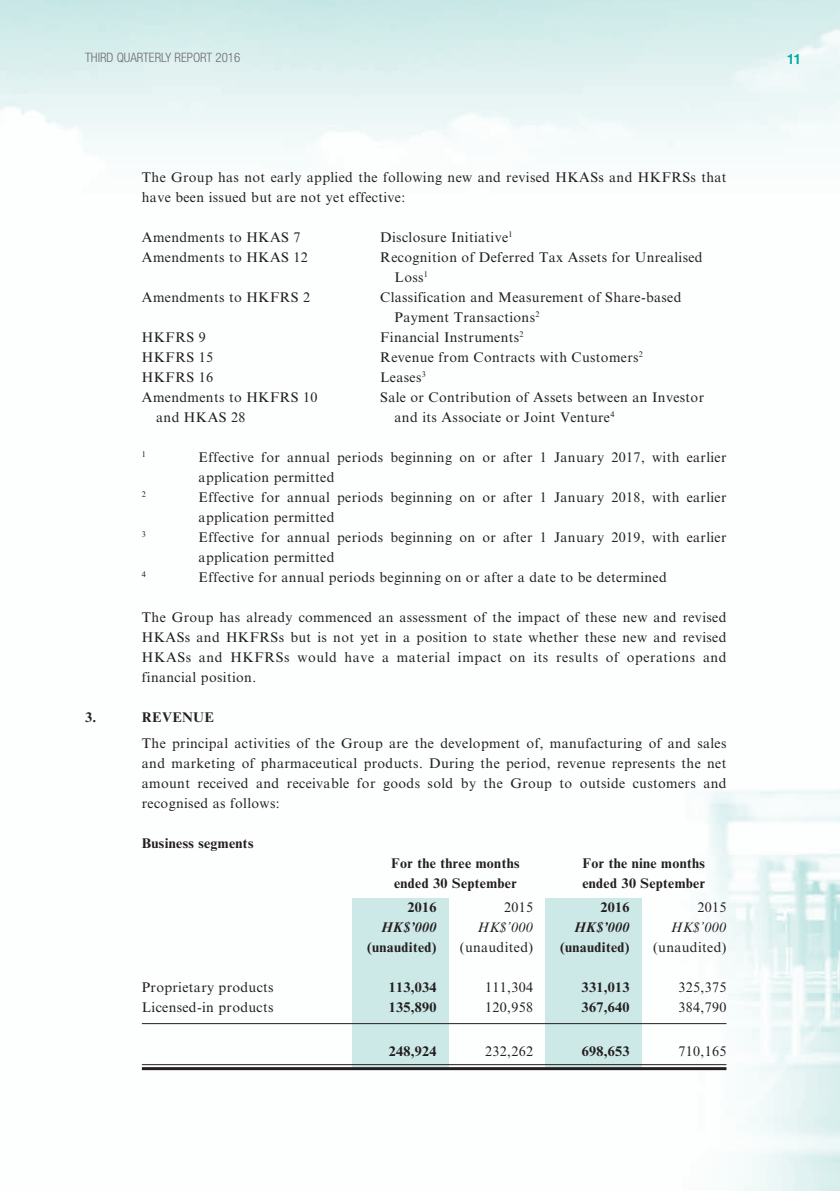
<style>
.page{position:relative;width:840px;height:1191px;background:#fff}
.page>*{position:absolute;margin:0;border:0;box-sizing:border-box;transform-origin:0 0}
.t1{font:14px/20px "Times New Roman MT Std";letter-spacing:.025em;color:#231f20}
.t2{font:700 14px "Times New Roman MT Std";letter-spacing:.025em;color:#231f20}
.t3{font:italic 700 14px "Times New Roman MT Std";letter-spacing:.025em;color:#231f20}
.t4{font:italic 14px "Times New Roman MT Std";letter-spacing:.025em;color:#231f20}
.t5{font:700 14px "Helvetica LT Std";color:#00aca2}
.t6{font:300 condensed 13px "Helvetica Neue LT Std";color:#6c6d70}
.t7{font:8.2px "Times New Roman MT Std";color:#231f20}
</style>
<div class="page">
<img style="left:0;top:0;width:839px;height:1191px">
<div style="left:351px;top:898px;width:97px;height:169px;background:#cce9e7"></div>
<div style="left:544px;top:898px;width:97px;height:169px;background:#cce9e7"></div>
<hr style="left:142px;top:1023px;width:584px;height:1px;background:#231f20">
<hr style="left:142px;top:1064px;width:584px;height:1px;background:#231f20">
<hr style="left:142px;top:1067px;width:584px;height:3px;background:#231f20">
<p class="t6" style="left:85px;top:50px;width:157px">THIRD QUARTERLY REPORT 2016</p>
<p class="t5" style="left:786px;top:51px;width:16px">11</p>
<p class="t1" style="left:142px;top:167px;width:586px">The Group has not early applied the following new and revised HKASs and HKFRSs that have been issued but are not yet effective:</p>
<p class="t1" style="left:142px;top:227px;width:160px">Amendments to HKAS 7</p>
<p class="t1" style="left:380px;top:227px;width:134px">Disclosure Initiative<sup>1</sup></p>
<p class="t1" style="left:142px;top:247px;width:167px">Amendments to HKAS 12</p>
<p class="t1" style="left:394px;top:247px;width:309px;text-indent:-14px">Recognition of Deferred Tax Assets for Unrealised<br>Loss<sup>1</sup></p>
<p class="t1" style="left:142px;top:287px;width:170px">Amendments to HKFRS 2</p>
<p class="t1" style="left:394px;top:287px;width:288px;text-indent:-14px">Classification and Measurement of Share-based<br>Payment Transactions<sup>2</sup></p>
<p class="t1" style="left:142px;top:327px;width:65px">HKFRS 9</p>
<p class="t1" style="left:380px;top:327px;width:145px">Financial Instruments<sup>2</sup></p>
<p class="t1" style="left:142px;top:347px;width:73px">HKFRS 15</p>
<p class="t1" style="left:380px;top:347px;width:264px">Revenue from Contracts with Customers<sup>2</sup></p>
<p class="t1" style="left:142px;top:367px;width:73px">HKFRS 16</p>
<p class="t1" style="left:380px;top:367px;width:47px">Leases<sup>3</sup></p>
<p class="t1" style="left:142px;top:387px;width:177px">Amendments to HKFRS 10</p>
<p class="t1" style="left:380px;top:387px;width:325px">Sale or Contribution of Assets between an Investor</p>
<p class="t1" style="left:156px;top:407px;width:91px">and HKAS 28</p>
<p class="t1" style="left:394px;top:407px;width:221px">and its Associate or Joint Venture<sup>4</sup></p>
<p class="t7" style="left:142px;top:450px;width:6px">1</p>
<p class="t1" style="left:198px;top:447px;width:529px">Effective for annual periods beginning on or after 1 January 2017, with earlier application permitted</p>
<p class="t7" style="left:142px;top:490px;width:6px">2</p>
<p class="t1" style="left:198px;top:487px;width:529px">Effective for annual periods beginning on or after 1 January 2018, with earlier application permitted</p>
<p class="t7" style="left:142px;top:530px;width:6px">3</p>
<p class="t1" style="left:198px;top:527px;width:529px">Effective for annual periods beginning on or after 1 January 2019, with earlier application permitted</p>
<p class="t7" style="left:142px;top:570px;width:6px">4</p>
<p class="t1" style="left:198px;top:567px;width:469px">Effective for annual periods beginning on or after a date to be determined</p>
<p class="t1" style="left:142px;top:607px;width:586px;text-align:justify">The Group has already commenced an assessment of the impact of these new and revised HKASs and HKFRSs but is not yet in a position to state whether these new and revised HKASs and HKFRSs would have a material impact on its results of operations and financial position.</p>
<p class="t2" style="left:85px;top:708px;width:13px">3.</p>
<p class="t2" style="left:142px;top:708px;width:73px">REVENUE</p>
<p class="t1" style="left:142px;top:733px;width:585px;text-align:justify">The principal activities of the Group are the development of, manufacturing of and sales and marketing of pharmaceutical products. During the period, revenue represents the net amount received and receivable for goods sold by the Group to outside customers and recognised as follows:</p>
<p class="t2" style="left:142px;top:834px;width:113px">Business segments</p>
<p class="t2" style="left:391px;top:854px;width:130px">For the three months</p>
<p class="t2" style="left:582px;top:854px;width:124px">For the nine months</p>
<p class="t2" style="left:394px;top:874px;width:124px">ended 30 September</p>
<p class="t2" style="left:582px;top:874px;width:124px">ended 30 September</p>
<p class="t2" style="left:407px;top:898px;width:31px">2016</p>
<p class="t1" style="left:504px;top:897px;width:31px">2015</p>
<p class="t2" style="left:600px;top:898px;width:31px">2016</p>
<p class="t1" style="left:697px;top:897px;width:31px">2015</p>
<p class="t3" style="left:381px;top:918px;width:57px">HK$’000</p>
<p class="t4" style="left:477px;top:919px;width:57px">HK$’000</p>
<p class="t3" style="left:573px;top:918px;width:57px">HK$’000</p>
<p class="t4" style="left:670px;top:919px;width:57px">HK$’000</p>
<p class="t2" style="left:367px;top:938px;width:71px">(unaudited)</p>
<p class="t1" style="left:459px;top:937px;width:75px">(unaudited)</p>
<p class="t2" style="left:559px;top:938px;width:71px">(unaudited)</p>
<p class="t1" style="left:653px;top:937px;width:75px">(unaudited)</p>
<p class="t1" style="left:142px;top:977px;width:133px">Proprietary products</p>
<p class="t2" style="left:388px;top:978px;width:49px">113,034</p>
<p class="t1" style="left:485px;top:977px;width:49px">111,304</p>
<p class="t2" style="left:581px;top:978px;width:49px">331,013</p>
<p class="t1" style="left:678px;top:977px;width:49px">325,375</p>
<p class="t1" style="left:142px;top:997px;width:133px">Licensed-in products</p>
<p class="t2" style="left:388px;top:998px;width:49px">135,890</p>
<p class="t1" style="left:485px;top:997px;width:49px">120,958</p>
<p class="t2" style="left:581px;top:998px;width:49px">367,640</p>
<p class="t1" style="left:678px;top:997px;width:49px">384,790</p>
<p class="t2" style="left:388px;top:1042px;width:49px">248,924</p>
<p class="t1" style="left:485px;top:1041px;width:49px">232,262</p>
<p class="t2" style="left:581px;top:1042px;width:49px">698,653</p>
<p class="t1" style="left:678px;top:1041px;width:49px">710,165</p>
</div>
